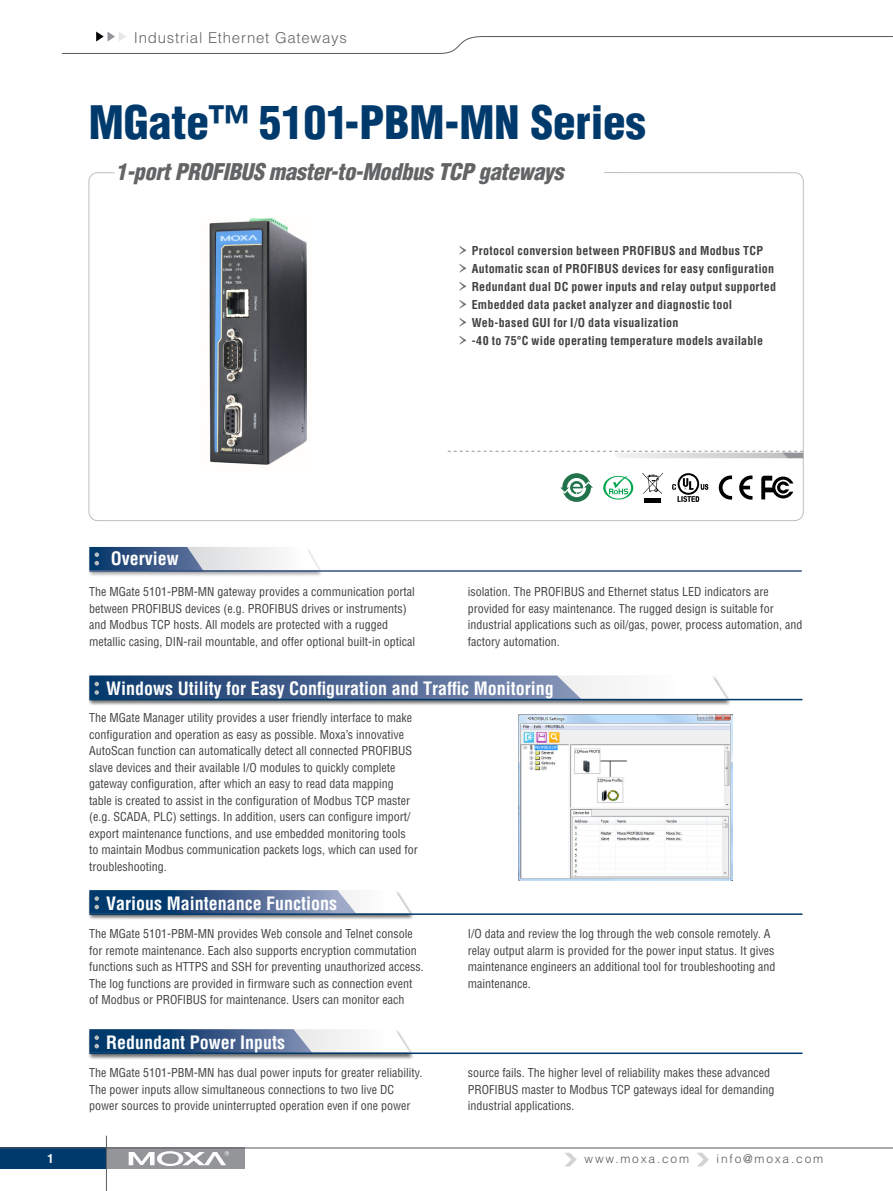
<style>
.page{position:relative;width:893px;height:1191px;background:#fff}
.page>*{position:absolute;margin:0;border:0;box-sizing:border-box;transform-origin:0 0}
.t1{font:900 condensed 45px "Helvetica";color:#003a6c}
.t2{font:italic 900 condensed 22.5px "Helvetica";letter-spacing:-.015em;color:#636466}
.t3{font:700 condensed 18px "Helvetica";color:#fff}
.t4{font:300 15px "Helvetica";letter-spacing:.05em;color:#636466}
.t5{font:condensed 12px/16.5px "Helvetica";color:#414042}
.t6{font:700 condensed 12px/18px "Helvetica";letter-spacing:.02em;color:#414042}
.t7{font:300 12px "Helvetica";letter-spacing:.15em;color:#58595b}
.t8{font:700 condensed 12px "Helvetica";color:#fff}
.s1{font-family:"Garamond Premr Pro";font-weight:400;font-stretch:normal;font-size:24px;color:#636466}
</style>
<div class="page">
<div style="left:0;top:1147px;width:106px;height:22px;background:#003a6c"></div>
<div style="left:106px;top:1147px;width:138px;height:22px;background:#939598"></div>
<hr style="left:0;top:1147px;width:893px;height:1px;background:#58595b">
<svg style="left:129px;top:1151px;width:100px;height:15px"></svg>
<hr style="left:106px;top:1135px;width:1px;height:56px;background:#5a5b5d">
<svg style="left:697px;top:1152px;width:12px;height:14px"></svg>
<svg style="left:565px;top:1152px;width:12px;height:14px"></svg>
<svg style="left:61px;top:32px;width:832px;height:22px"></svg>
<svg style="left:448px;top:451px;width:355px;height:7px"></svg>
<div style="left:87px;top:547px;width:237px;height:30px;background:#000;opacity:.35"></div>
<svg style="left:89px;top:547px;width:230px;height:23px"></svg>
<hr style="left:89px;top:570px;width:713px;height:2px;background:#355382">
<div style="left:87px;top:890px;width:327px;height:30px;background:#000;opacity:.35"></div>
<hr style="left:89px;top:913px;width:713px;height:2px;background:#003a6c">
<svg style="left:89px;top:890px;width:321px;height:25px"></svg>
<div style="left:87px;top:675px;width:644px;height:31px;background:#000;opacity:.35"></div>
<hr style="left:89px;top:699px;width:713px;height:1px;background:#003a6c">
<svg style="left:89px;top:675px;width:638px;height:25px"></svg>
<div style="left:87px;top:1029px;width:327px;height:30px;background:#000;opacity:.35"></div>
<hr style="left:89px;top:1052px;width:713px;height:2px;background:#003a6c">
<svg style="left:89px;top:1029px;width:321px;height:25px"></svg>
<img style="left:518px;top:714px;width:214px;height:166px">
<img style="left:209px;top:218px;width:98px;height:247px">
<svg style="left:719px;top:475px;width:13px;height:24px"></svg>
<svg style="left:739px;top:475px;width:13px;height:24px"></svg>
<svg style="left:761px;top:476px;width:32px;height:23px"></svg>
<svg style="left:672px;top:473px;width:36px;height:29px"></svg>
<svg style="left:560px;top:473px;width:33px;height:29px"></svg>
<img style="left:614px;top:475px;width:20px;height:25px">
<svg style="left:603px;top:476px;width:30px;height:23px"></svg>
<hr style="left:644px;top:498px;width:17px;height:4px;background:#000">
<svg style="left:642px;top:472px;width:21px;height:22px"></svg>
<p class="t4" style="left:134px;top:29px;width:215px">Industrial Ethernet Gateways</p>
<h1 class="t1" style="left:89px;top:94px;width:558px">MGate™ 5101-PBM-MN Series</h1>
<h2 class="t2" style="left:115px;top:158px;width:450px">1-port PROFIBUS master-to-Modbus TCP gateways</h2>
<p class="t6" style="left:457px;top:241px;width:320px"><span class="s1">›</span> Protocol conversion between PROFIBUS and Modbus TCP <span class="s1">›</span> Automatic scan of PROFIBUS devices for easy configuration <span class="s1">›</span> Redundant dual DC power inputs and relay output supported <span class="s1">›</span> Embedded data packet analyzer and diagnostic tool<br><span class="s1">›</span> Web-based GUI for I/O data visualization<br><span class="s1">›</span> -40 to 75°C wide operating temperature models available</p>
<h3 class="t3" style="left:111px;top:547px;width:69px">Overview</h3>
<p class="t5" style="left:89px;top:583px;width:327px">The MGate 5101-PBM-MN gateway provides a communication portal between PROFIBUS devices (e.g. PROFIBUS drives or instruments) and Modbus TCP hosts. All models are protected with a rugged metallic casing, DIN-rail mountable, and offer optional built-in optical</p>
<p class="t5" style="left:468px;top:583px;width:336px">isolation. The PROFIBUS and Ethernet status LED indicators are provided for easy maintenance. The rugged design is suitable for industrial applications such as oil/gas, power, process automation, and factory automation.</p>
<h3 class="t3" style="left:106px;top:677px;width:449px">Windows Utility for Easy Configuration and Traffic Monitoring</h3>
<p class="t5" style="left:89px;top:709px;width:330px">The MGate Manager utility provides a user friendly interface to make configuration and operation as easy as possible. Moxa’s innovative AutoScan function can automatically detect all connected PROFIBUS slave devices and their available I/O modules to quickly complete gateway configuration, after which an easy to read data mapping table is created to assist in the configuration of Modbus TCP master (e.g. SCADA, PLC) settings. In addition, users can configure import/ export maintenance functions, and use embedded monitoring tools to maintain Modbus communication packets logs, which can used for troubleshooting.</p>
<h3 class="t3" style="left:106px;top:892px;width:232px">Various Maintenance Functions</h3>
<p class="t5" style="left:89px;top:925px;width:336px">The MGate 5101-PBM-MN provides Web console and Telnet console for remote maintenance. Each also supports encryption commutation functions such as HTTPS and SSH for preventing unauthorized access.<br>The log functions are provided in firmware such as connection event of Modbus or PROFIBUS for maintenance. Users can monitor each</p>
<p class="t5" style="left:468px;top:925px;width:309px">I/O data and review the log through the web console remotely. A relay output alarm is provided for the power input status. It gives maintenance engineers an additional tool for troubleshooting and maintenance.</p>
<h3 class="t3" style="left:106px;top:1031px;width:181px">Redundant Power Inputs</h3>
<p class="t5" style="left:89px;top:1064px;width:335px">The MGate 5101-PBM-MN has dual power inputs for greater reliability.<br>The power inputs allow simultaneous connections to two live DC power sources to provide uninterrupted operation even if one power</p>
<p class="t5" style="left:468px;top:1064px;width:308px">source fails. The higher level of reliability makes these advanced<br>PROFIBUS master to Modbus TCP gateways ideal for demanding industrial applications.</p>
<p class="t8" style="left:47px;top:1151px;width:8px">1</p>
<p class="t7" style="left:585px;top:1151px;width:106px">www.moxa.com</p>
<p class="t7" style="left:717px;top:1151px;width:108px">info@moxa.com</p>
</div>
